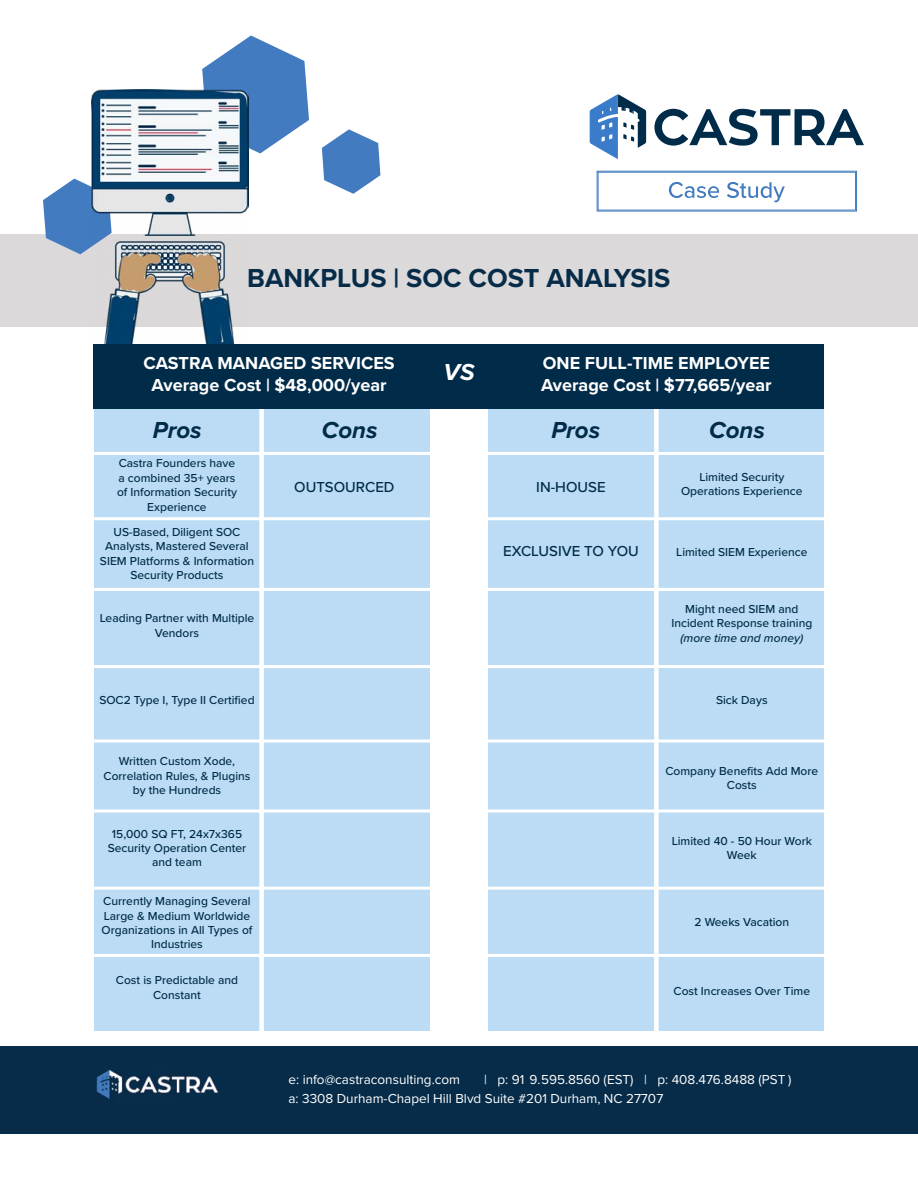
<style>
.page{position:relative;width:918px;height:1188px;background:#fff}
.page>*{position:absolute;margin:0;border:0;box-sizing:border-box;transform-origin:0 0}
.t1{font:700 27px "Proxima Nova";color:#072c49}
.t2{font:italic 700 24px "Proxima Nova";color:#002b49}
.t3{font:italic 700 24px "Proxima Nova";color:#fff}
.t4{font:700 18px/21.6px "Proxima Nova";color:#fff;text-align:center}
.t5{font:500 15px "Proxima Nova";color:#002b49}
.t6{font:13.5px/19.5px "Proxima Nova";color:#fff}
.t7{font:500 12px/14.4px "Proxima Nova";color:#002b49;text-align:center}
.t8{font:italic 500 12px "Proxima Nova";color:#002b49}
</style>
<div class="page">
<svg style="left:202px;top:36px;width:107px;height:117px"></svg>
<svg style="left:654px;top:109px;width:210px;height:37px"></svg>
<svg style="left:590px;top:94px;width:56px;height:65px"></svg>
<svg style="left:597px;top:171px;width:260px;height:41px"></svg>
<div style="left:0;top:234px;width:918px;height:93px;background:#dbd9da"></div>
<div style="left:94px;top:344px;width:335px;height:686px;background:#bbdcf4"></div>
<div style="left:489px;top:344px;width:335px;height:686px;background:#bbdcf4"></div>
<div style="left:259px;top:408px;width:5px;height:636px;background:#fff"></div>
<div style="left:654px;top:408px;width:5px;height:636px;background:#fff"></div>
<hr style="left:91px;top:452px;width:750px;height:3px;background:#fff">
<hr style="left:94px;top:517px;width:750px;height:3px;background:#fff">
<hr style="left:91px;top:588px;width:750px;height:3px;background:#fff">
<hr style="left:76px;top:665px;width:749px;height:3px;background:#fff">
<hr style="left:83px;top:740px;width:750px;height:3px;background:#fff">
<hr style="left:94px;top:810px;width:750px;height:3px;background:#fff">
<hr style="left:83px;top:887px;width:750px;height:3px;background:#fff">
<hr style="left:94px;top:954px;width:750px;height:3px;background:#fff">
<svg style="left:43px;top:179px;width:48px;height:75px"></svg>
<img style="left:91px;top:89px;width:157px;height:266px">
<svg style="left:322px;top:129px;width:58px;height:65px"></svg>
<div style="left:94px;top:344px;width:730px;height:64px;background:#002b49"></div>
<div style="left:0;top:1046px;width:918px;height:88px;background:#072c49"></div>
<img style="left:95px;top:1070px;width:124px;height:29px">
<h1 class="t1" style="left:247px;top:258px;width:425px">BANKPLUS | SOC COST ANALYSIS</h1>
<h3 class="t4" style="left:144px;top:352px;width:253px">CASTRA MANAGED SERVICES<br>Average Cost | $48,000/year</h3>
<h3 class="t4" style="left:541px;top:352px;width:232px;text-align:left">ONE FULL-TIME EMPLOYEE<br>Average Cost | $77,665/year</h3>
<h2 class="t3" style="left:444px;top:354px;width:32px">VS</h2>
<h2 class="t2" style="left:153px;top:412px;width:50px">Pros</h2>
<h2 class="t2" style="left:322px;top:412px;width:57px">Cons</h2>
<h2 class="t2" style="left:551px;top:412px;width:50px">Pros</h2>
<h2 class="t2" style="left:709px;top:412px;width:57px">Cons</h2>
<p class="t7" style="left:117px;top:456px;width:121px">Castra Founders have a combined 35+ years of Information Security<br>Experience</p>
<p class="t7" style="left:681px;top:469px;width:123px">Limited Security<br>Operations Experience</p>
<p class="t5" style="left:294px;top:476px;width:102px">OUTSOURCED</p>
<p class="t5" style="left:536px;top:476px;width:71px">IN-HOUSE</p>
<p class="t7" style="left:100px;top:524px;width:156px">US-Based, Diligent SOC<br>Analysts, Mastered Several<br>SIEM Platforms &amp; Information<br>Security Products</p>
<p class="t7" style="left:100px;top:611px;width:156px">Leading Partner with Multiple<br>Vendors</p>
<p class="t7" style="left:99px;top:692px;width:157px">SOC2 Type I, Type II Certified</p>
<p class="t7" style="left:104px;top:754px;width:148px">Written Custom Xode,<br>Correlation Rules, &amp; Plugins by the Hundreds</p>
<p class="t7" style="left:108px;top:826px;width:140px">15,000 SQ FT, 24x7x365<br>Security Operation Center and team</p>
<p class="t7" style="left:102px;top:893px;width:152px">Currently Managing Several<br>Large &amp; Medium Worldwide<br>Organizations in All Types of<br>Industries</p>
<p class="t7" style="left:116px;top:973px;width:124px">Cost is Predictable and<br>Constant</p>
<p class="t5" style="left:503px;top:540px;width:137px">EXCLUSIVE TO YOU</p>
<p class="t7" style="left:676px;top:544px;width:133px">Limited SIEM Experience</p>
<p class="t7" style="left:671px;top:601px;width:142px">Might need SIEM and<br>Incident Response training</p>
<p class="t8" style="left:680px;top:629px;width:124px">(more time and money)</p>
<p class="t7" style="left:716px;top:692px;width:53px">Sick Days</p>
<p class="t7" style="left:665px;top:763px;width:154px">Company Benefits Add More<br>Costs</p>
<p class="t7" style="left:672px;top:833px;width:142px">Limited 40 - 50 Hour Work<br>Week</p>
<p class="t7" style="left:694px;top:915px;width:96px">2 Weeks Vacation</p>
<p class="t7" style="left:674px;top:983px;width:138px">Cost Increases Over Time</p>
<p class="t6" style="left:289px;top:1069px;width:504px;text-indent:196px">| p: 91 9.595.8560 (EST) | p: 408.476.8488 (PST ) a: 3308 Durham-Chapel Hill Blvd Suite #201 Durham, NC 27707</p>
<p class="t6" style="left:288px;top:1069px;width:173px">e: info@castraconsulting.com</p>
</div>
